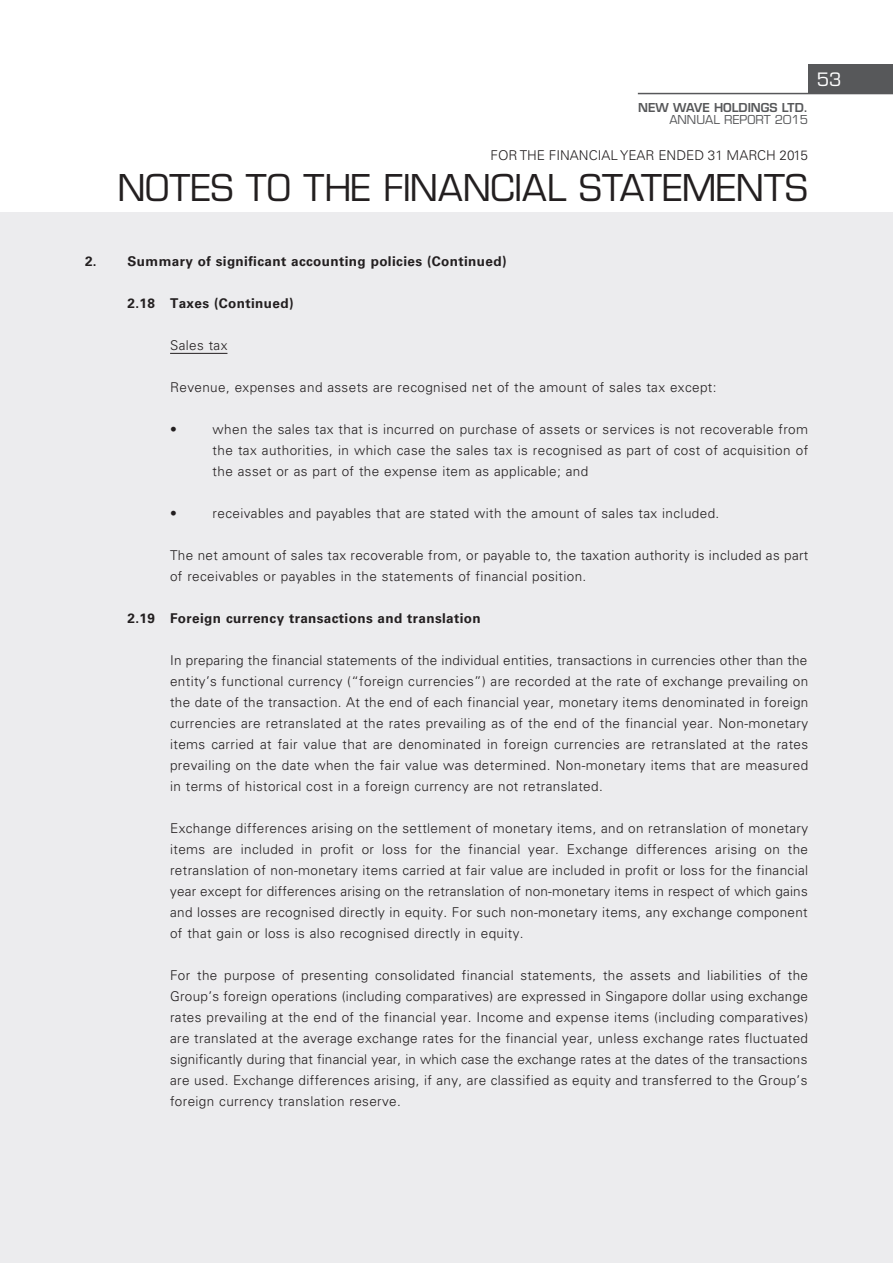
<style>
.page{position:relative;width:893px;height:1263px;background:#fff}
.page>*{position:absolute;margin:0;border:0;box-sizing:border-box;transform-origin:0 0}
.t1{font:36px "Eurostile LT Std";letter-spacing:-.005em;color:#231f20}
.t2{font:18px "Eurostile LT Std";color:#fff}
._00_E_Body_Text{font:300 13.5px/21px "Univers LT Std";letter-spacing:.03em;color:#231f20;text-align:justify}
._02_E_Subheading_Bod{font:700 13.5px "Univers LT Std";letter-spacing:.03em;color:#231f20}
._01_E_Heading_Body{font:700 13.5px "Univers LT Std";letter-spacing:.03em;color:#231f20}
._00_E_Body_Text-2{font:300 13.5px "Univers LT Std";color:#231f20}
.t3{font:600 12px "Eurostile LT Std";color:#57585a}
.t4{font:12px "Eurostile LT Std";color:#57585a}
</style>
<div class="page">
<div style="left:808px;top:64px;width:85px;height:30px;background:#57585a"></div>
<hr style="left:638px;top:93px;width:255px;height:1px;background:#57585a">
<div style="left:0;top:213px;width:893px;height:1050px;background:#ececee"></div>
<hr style="left:170px;top:353px;width:57px;height:1px;background:#231f20">
<p class="t3" style="left:638px;top:100px;width:171px">NEW WAVE HOLDINGS LTD.</p>
<p class="t4" style="left:669px;top:112px;width:140px">ANNUAL REPORT 2015</p>
<p class="_00_E_Body_Text-2" style="left:490px;top:147px;width:319px">FOR THE FINANCIAL YEAR ENDED 31 MARCH 2015</p>
<h1 class="t1" style="left:118px;top:166px;width:692px">NOTES TO THE FINANCIAL STATEMENTS</h1>
<h2 class="t2" style="left:817px;top:69px;width:26px">53</h2>
<p class="_01_E_Heading_Body" style="left:85px;top:254px;width:423px">2. Summary of significant accounting policies (Continued)</p>
<p class="_02_E_Subheading_Bod" style="left:128px;top:296px;width:167px">2.18 Taxes (Continued)</p>
<p class="_00_E_Body_Text" style="left:170px;top:335px;width:59px">Sales tax</p>
<p class="_00_E_Body_Text" style="left:170px;top:377px;width:548px">Revenue, expenses and assets are recognised net of the amount of sales tax except:</p>
<p class="_00_E_Body_Text" style="left:170px;top:419px;width:8px">•</p>
<p class="_00_E_Body_Text" style="left:213px;top:419px;width:597px">when the sales tax that is incurred on purchase of assets or services is not recoverable from the tax authorities, in which case the sales tax is recognised as part of cost of acquisition of the asset or as part of the expense item as applicable; and</p>
<p class="_00_E_Body_Text" style="left:170px;top:503px;width:8px">•</p>
<p class="_00_E_Body_Text" style="left:213px;top:503px;width:508px">receivables and payables that are stated with the amount of sales tax included.</p>
<p class="_00_E_Body_Text" style="left:170px;top:545px;width:640px">The net amount of sales tax recoverable from, or payable to, the taxation authority is included as part of receivables or payables in the statements of financial position.</p>
<p class="_02_E_Subheading_Bod" style="left:128px;top:611px;width:355px">2.19 Foreign currency transactions and translation</p>
<p class="_00_E_Body_Text" style="left:170px;top:650px;width:640px">In preparing the financial statements of the individual entities, transactions in currencies other than the entity’s functional currency (“foreign currencies”) are recorded at the rate of exchange prevailing on the date of the transaction. At the end of each financial year, monetary items denominated in foreign currencies are retranslated at the rates prevailing as of the end of the financial year. Non-monetary items carried at fair value that are denominated in foreign currencies are retranslated at the rates prevailing on the date when the fair value was determined. Non-monetary items that are measured in terms of historical cost in a foreign currency are not retranslated.</p>
<p class="_00_E_Body_Text" style="left:170px;top:818px;width:640px">Exchange differences arising on the settlement of monetary items, and on retranslation of monetary items are included in profit or loss for the financial year. Exchange differences arising on the retranslation of non-monetary items carried at fair value are included in profit or loss for the financial year except for differences arising on the retranslation of non-monetary items in respect of which gains and losses are recognised directly in equity. For such non-monetary items, any exchange component of that gain or loss is also recognised directly in equity.</p>
<p class="_00_E_Body_Text" style="left:170px;top:965px;width:640px">For the purpose of presenting consolidated financial statements, the assets and liabilities of the Group’s foreign operations (including comparatives) are expressed in Singapore dollar using exchange rates prevailing at the end of the financial year. Income and expense items (including comparatives) are translated at the average exchange rates for the financial year, unless exchange rates fluctuated significantly during that financial year, in which case the exchange rates at the dates of the transactions are used. Exchange differences arising, if any, are classified as equity and transferred to the Group’s foreign currency translation reserve.</p>
</div>
